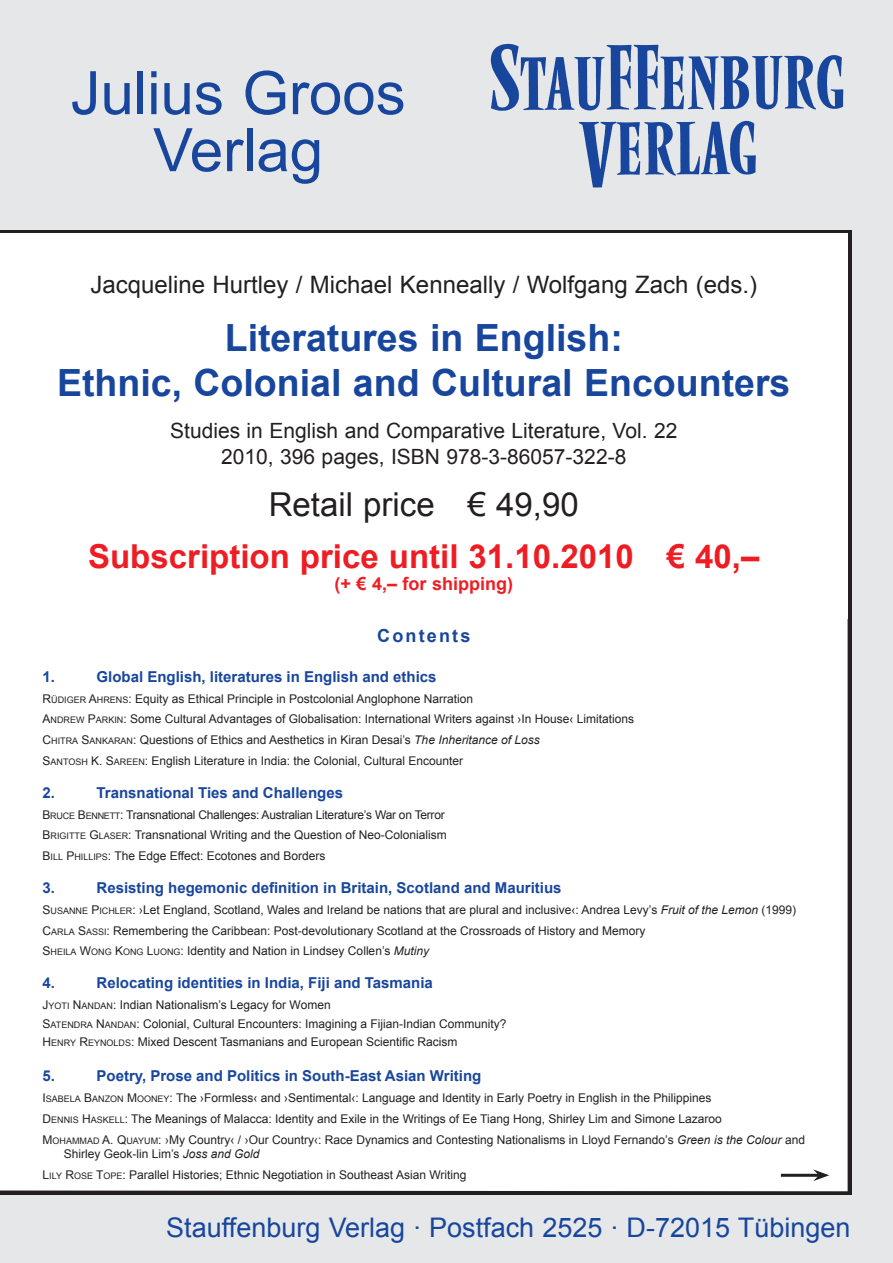
<style>
.page{position:relative;width:893px;height:1263px;background:#fff}
.page>*{position:absolute;margin:0;border:0;box-sizing:border-box;transform-origin:0 0}
.t1{font:60px "Arial";color:#18469d}
.t2{font:700 37.5px "Arial";color:#18469d}
.t3{font:700 33px "Arial";color:#ee1d23}
.t4{font:33px "Arial";color:#231f20}
.t5{font:27px "Arial";color:#18469d}
.t6{font:24px "Arial";color:#231f20}
.t7{font:21px "Arial";color:#231f20}
.t8{font:700 18px "Arial";color:#ee1d23}
.K_Text{font:700 18px "Arial";letter-spacing:.12em;color:#18469d}
.K_Text-2{font:700 15px "Arial";color:#18469d}
.K_Inhalte{font:12px/14.4px "Arial";color:#231f20}
.K_Inhalte-2{font:12px "Arial";letter-spacing:-.02em;color:#231f20}
.K_Inhalte-3{font:9px "Arial";color:#231f20}
.s1{font-style:inherit}
.s2{font-size:9px}
.s3{font-size:12px}
.s4{font-style:italic}
</style>
<div class="page">
<svg style="left:0;top:229px;width:848px;height:4px;background:#535152"></svg>
<svg style="left:0;top:1188px;width:848px;height:7px"></svg>
<hr style="left:848px;top:229px;width:4px;height:966px;background:#231f20">
<div style="left:0;top:0;width:893px;height:229px;background:#e6e7e9"></div>
<img style="left:490px;top:43px;width:354px;height:145px">
<div style="left:852px;top:229px;width:41px;height:966px;background:#e6e7e9"></div>
<div style="left:0;top:1195px;width:893px;height:68px;background:#e6e7e9"></div>
<hr style="left:781px;top:1174px;width:38px;height:3px;background:#231f20">
<svg style="left:813px;top:1169px;width:16px;height:12px"></svg>
<p class="t1" style="left:71px;top:54px;width:337px">Julius Groos</p>
<p class="t1" style="left:153px;top:111px;width:172px">Verlag</p>
<p class="t6" style="left:90px;top:269px;width:668px">Jacqueline Hurtley / Michael Kenneally / Wolfgang Zach (eds.)</p>
<p class="t2" style="left:225px;top:313px;width:399px">Literatures in English:</p>
<p class="t2" style="left:57px;top:358px;width:735px">Ethnic, Colonial and Cultural Encounters</p>
<p class="t7" style="left:170px;top:417px;width:509px">Studies in English and Comparative Literature, Vol. 22</p>
<p class="t7" style="left:221px;top:442px;width:407px">2010, 396 pages, ISBN 978-3-86057-322-8</p>
<p class="t4" style="left:269px;top:483px;width:311px">Retail price € 49,90</p>
<p class="t3" style="left:88px;top:535px;width:673px">Subscription price until 31.10.2010 € 40,–</p>
<p class="t8" style="left:335px;top:572px;width:180px">(+ € 4,– for shipping)</p>
<p class="K_Text" style="left:377px;top:624px;width:95px">Contents</p>
<p class="K_Text-2" style="left:43px;top:667px;width:14px">1.</p>
<p class="K_Text-2" style="left:97px;top:667px;width:342px">Global English, literatures in English and ethics</p>
<p class="K_Inhalte" style="left:43px;top:691px;width:432px"><span class="s1">R</span><span class="s2">ÜDIGER</span> <span class="s1">A</span><span class="s2">HRENS</span>: Equity as Ethical Principle in Postcolonial Anglophone Narration</p>
<p class="K_Inhalte" style="left:43px;top:712px;width:593px"><span class="s1">A</span><span class="s2">NDREW</span> <span class="s1">P</span><span class="s2">ARKIN</span>: Some Cultural Advantages of Globalisation: International Writers against ›In House‹ Limitations</p>
<p class="K_Inhalte-3" style="left:43px;top:735px;width:73px"><span class="s3">C</span>HITRA <span class="s3">S</span>ANKARA</p>
<p class="K_Inhalte" style="left:127px;top:733px;width:415px"><span class="s2">N</span>: Questions of Ethics and Aesthetics in Kiran Desai’s <span class="s4">The Inheritance of Loss</span></p>
<p class="K_Inhalte" style="left:43px;top:753px;width:422px"><span class="s1">S</span><span class="s2">ANTOSH</span> <span class="s1">K. S</span><span class="s2">AREEN</span>: English Literature in India: the Colonial, Cultural Encounter</p>
<p class="K_Text-2" style="left:43px;top:782px;width:14px">2.</p>
<p class="K_Text-2" style="left:97px;top:782px;width:248px">Transnational Ties and Challenges</p>
<p class="K_Inhalte-2" style="left:43px;top:806px;width:404px"><span class="s1">B</span><span class="s2">RUCE</span> <span class="s1">B</span><span class="s2">ENNETT</span>: Transnational Challenges: Australian Literature’s War on Terror</p>
<p class="K_Inhalte" style="left:43px;top:828px;width:406px"><span class="s1">B</span><span class="s2">RIGITTE</span> <span class="s1">G</span><span class="s2">LASER</span>: Transnational Writing and the Question of Neo-Colonialism</p>
<p class="K_Inhalte" style="left:43px;top:849px;width:285px"><span class="s1">B</span><span class="s2">ILL</span> <span class="s1">P</span><span class="s2">HILLIPS</span>: The Edge Effect: Ecotones and Borders</p>
<p class="K_Text-2" style="left:43px;top:878px;width:14px">3.</p>
<p class="K_Text-2" style="left:97px;top:878px;width:467px">Resisting hegemonic definition in Britain, Scotland and Mauritius</p>
<p class="K_Inhalte" style="left:43px;top:902px;width:755px"><span class="s1">S</span><span class="s2">USANNE</span> <span class="s1">P</span><span class="s2">ICHLER</span>: ›Let England, Scotland, Wales and Ireland be nations that are plural and inclusive‹: Andrea Levy’s <span class="s4">Fruit of the Lemon</span> (1999)</p>
<p class="K_Inhalte" style="left:43px;top:923px;width:604px"><span class="s1">C</span><span class="s2">ARLA</span> <span class="s1">S</span><span class="s2">ASSI</span><span class="s1">:</span> Remembering the Caribbean: Post-devolutionary Scotland at the Crossroads of History and Memory</p>
<p class="K_Inhalte" style="left:43px;top:944px;width:388px"><span class="s1">S</span><span class="s2">HEILA</span> <span class="s1">W</span><span class="s2">ONG</span> <span class="s1">K</span><span class="s2">ONG</span> <span class="s1">L</span><span class="s2">UONG</span>: Identity and Nation in Lindsey Collen’s <span class="s4">Mutiny</span></p>
<p class="K_Text-2" style="left:43px;top:973px;width:14px">4.</p>
<p class="K_Text-2" style="left:97px;top:973px;width:338px">Relocating identities in India, Fiji and Tasmania</p>
<p class="K_Inhalte" style="left:43px;top:998px;width:290px"><span class="s1">J</span><span class="s2">YOTI</span> <span class="s1">N</span><span class="s2">ANDAN</span>: Indian Nationalism’s Legacy for Women</p>
<p class="K_Inhalte" style="left:43px;top:1016px;width:465px"><span class="s1">S</span><span class="s2">ATENDRA</span> <span class="s1">N</span><span class="s2">ANDAN</span>: Colonial, Cultural Encounters: Imagining a Fijian-Indian Community?</p>
<p class="K_Inhalte" style="left:43px;top:1035px;width:417px"><span class="s1">H</span> <span class="s2">ENRY</span> <span class="s1">R</span><span class="s2">EYNOLDS</span>: Mixed Descent Tasmanians and European Scientific Racism</p>
<p class="K_Text-2" style="left:43px;top:1066px;width:14px">5.</p>
<p class="K_Text-2" style="left:97px;top:1066px;width:386px">Poetry, Prose and Politics in South-East Asian Writing</p>
<p class="K_Inhalte" style="left:43px;top:1091px;width:671px"><span class="s1">I</span> <span class="s2">SABELA</span> <span class="s1">B</span><span class="s2">ANZON</span> <span class="s1">M</span><span class="s2">OONEY</span>: The ›Formless‹ and ›Sentimental‹: Language and Identity in Early Poetry in English in the Philippines</p>
<p class="K_Inhalte" style="left:43px;top:1111px;width:681px"><span class="s1">D</span> <span class="s2">ENNIS</span> <span class="s1">H</span><span class="s2">ASKELL</span><span class="s1">:</span> The Meanings of Malacca: Identity and Exile in the Writings of Ee Tiang Hong, Shirley Lim and Simone Lazaroo</p>
<p class="K_Inhalte-3" style="left:43px;top:1134px;width:32px"><span class="s3">M</span>OHAMMA</p>
<p class="K_Inhalte" style="left:64px;top:1132px;width:743px;text-indent:29px"><span class="s2">D</span> <span class="s1">A. Q</span><span class="s2">UAYUM</span>: ›My Country‹ / ›Our Country‹: Race Dynamics and Contesting Nationalisms in Lloyd Fernando’s <span class="s4">Green is the Colour</span> and<br>Shirley Geok-lin Lim’s <span class="s4">Joss and Gold</span></p>
<p class="K_Inhalte" style="left:43px;top:1167px;width:425px"><span class="s1">L</span><span class="s2">ILY</span> <span class="s1">R</span><span class="s2">OSE</span> <span class="s1">T</span><span class="s2">OPE</span><span class="s1">:</span> Parallel Histories; Ethnic Negotiation in Southeast Asian Writing</p>
<p class="t5" style="left:166px;top:1210px;width:686px">Stauffenburg Verlag · Postfach 2525 · D-72015 Tübingen</p>
</div>
